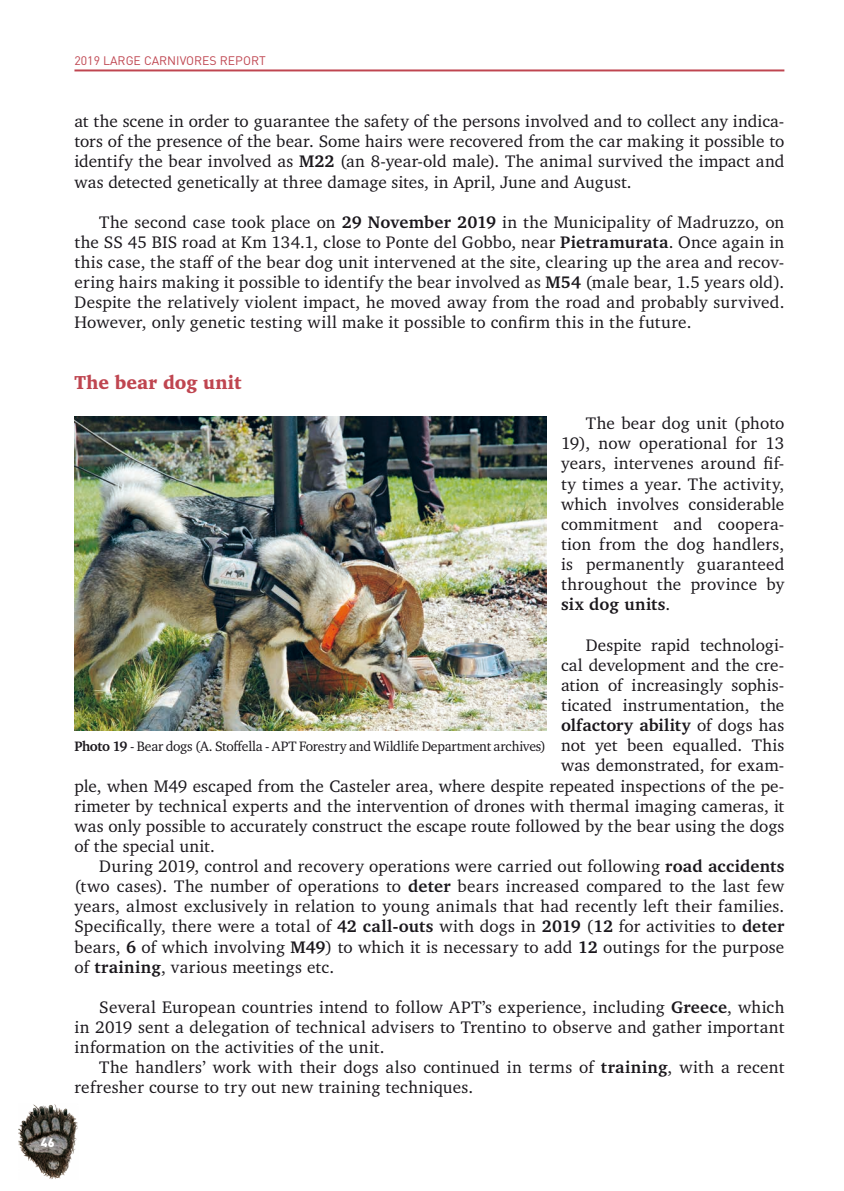
<style>
.page{position:relative;width:844px;height:1191px;background:#fff}
.page>*{position:absolute;margin:0;border:0;box-sizing:border-box;transform-origin:0 0}
.t1{font:900 19.25px "Charter BT Pro";letter-spacing:.005em;color:#bf4550;scale:.93 1}
.t2{font:17.15px/20.1px "Charter BT Pro";letter-spacing:.01em;color:#1a171c;text-align:justify}
.t3{font:700 17.15px "Charter BT Pro";letter-spacing:.005em;color:#1a171c}
.t4{font:14px "Charter BT Pro";letter-spacing:-.015em;color:#1a171c}
.t5{font:12.25px "DIN";color:#bf4550}
.t6{font:900 12.25px "DIN";color:#fff}
.s1{font-weight:700}
.s2{font-weight:400}
</style>
<div class="page">
<img style="left:18px;top:1104px;width:60px;height:75px">
<hr style="left:74px;top:69px;width:710px;height:2px;background:#bf4550">
<img style="left:74px;top:416px;width:472px;height:314px">
<p class="t6" style="left:41px;top:1134px;width:15px">46</p>
<p class="t5" style="left:74px;top:52px;width:193px">2019 LARGE CARNIVORES REPORT</p>
<p class="t2" style="left:74px;top:111px;width:711px">at the scene in order to guarantee the safety of the persons involved and to collect any indica&shy;tors of the presence of the bear. Some hairs were recovered from the car making it possible to identify the bear involved as <span class="s1">M22</span> (an 8-year-old male). The animal survived the impact and was detected genetically at three damage sites, in April, June and August.</p>
<p class="t2" style="left:74px;top:212px;width:711px;text-indent:25px">The second case took place on <span class="s1">29 November 2019</span> in the Municipality of Madruzzo, on the SS 45 BIS road at Km 134.1, close to Ponte del Gobbo, near <span class="s1">Pietramurata</span>. Once again in this case, the staff of the bear dog unit intervened at the site, clearing up the area and recov&shy;ering hairs making it possible to identify the bear involved as <span class="s1">M54</span> (male bear, 1.5 years old).<br>Despite the relatively violent impact, he moved away from the road and probably survived.<br>However, only genetic testing will make it possible to confirm this in the future.</p>
<p class="t1" style="left:74px;top:370px;width:181px">The bear dog unit</p>
<p class="t2" style="left:561px;top:413px;width:225px;text-indent:25px">The bear dog unit (photo 19), now operational for 13 years, intervenes around fif&shy;ty times a year. The activity, which involves considerable commitment and coopera&shy;tion from the dog handlers, is permanently guaranteed throughout the province by <span class="s1">six dog units</span>.</p>
<p class="t2" style="left:585px;top:634px;width:200px">Despite rapid technologi-</p>
<p class="t2" style="left:561px;top:654px;width:225px">cal development and the cre-</p>
<p class="t2" style="left:561px;top:675px;width:225px">ation of increasingly sophis-</p>
<p class="t2" style="left:561px;top:695px;width:225px">ticated instrumentation, the</p>
<p class="t3" style="left:561px;top:714px;width:225px">olfactory ability <span class="s2">of dogs has</span></p>
<p class="t2" style="left:561px;top:735px;width:225px">not yet been equalled. This</p>
<p class="t2" style="left:561px;top:755px;width:225px">was demonstrated, for exam-</p>
<p class="t2" style="left:74px;top:775px;width:711px">ple, when M49 escaped from the Casteler area, where despite repeated inspections of the pe-</p>
<p class="t2" style="left:74px;top:795px;width:711px">rimeter by technical experts and the intervention of drones with thermal imaging cameras, it</p>
<p class="t2" style="left:74px;top:815px;width:711px">was only possible to accurately construct the escape route followed by the bear using the dogs</p>
<p class="t2" style="left:74px;top:836px;width:142px">of the special unit.</p>
<p class="t2" style="left:99px;top:856px;width:686px">During 2019, control and recovery operations were carried out following <span class="s1">road accidents</span></p>
<p class="t2" style="left:74px;top:876px;width:711px">(two cases). The number of operations to <span class="s1">deter</span> bears increased compared to the last few</p>
<p class="t2" style="left:74px;top:896px;width:711px">years, almost exclusively in relation to young animals that had recently left their families.</p>
<p class="t2" style="left:74px;top:916px;width:711px">Specifically, there were a total of <span class="s1">42 call-outs</span> with dogs in <span class="s1">2019</span> (<span class="s1">12</span> for activities to <span class="s1">deter</span></p>
<p class="t2" style="left:74px;top:936px;width:711px">bears, <span class="s1">6</span> of which involving <span class="s1">M49</span>) to which it is necessary to add <span class="s1">12</span> outings for the purpose</p>
<p class="t2" style="left:74px;top:956px;width:261px">of <span class="s1">training</span>, various meetings etc.</p>
<p class="t2" style="left:74px;top:997px;width:711px;text-indent:25px">Several European countries intend to follow APT’s experience, including <span class="s1">Greece</span>, which in 2019 sent a delegation of technical advisers to Trentino to observe and gather important information on the activities of the unit.</p>
<p class="t2" style="left:74px;top:1057px;width:711px;text-indent:25px">The handlers’ work with their dogs also continued in terms of <span class="s1">training</span>, with a recent refresher course to try out new training techniques.</p>
<p class="t4" style="left:74px;top:737px;width:473px"><span class="s1">Photo 19</span> - Bear dogs (A. Stoffella - APT Forestry and Wildlife Department archives)</p>
</div>
